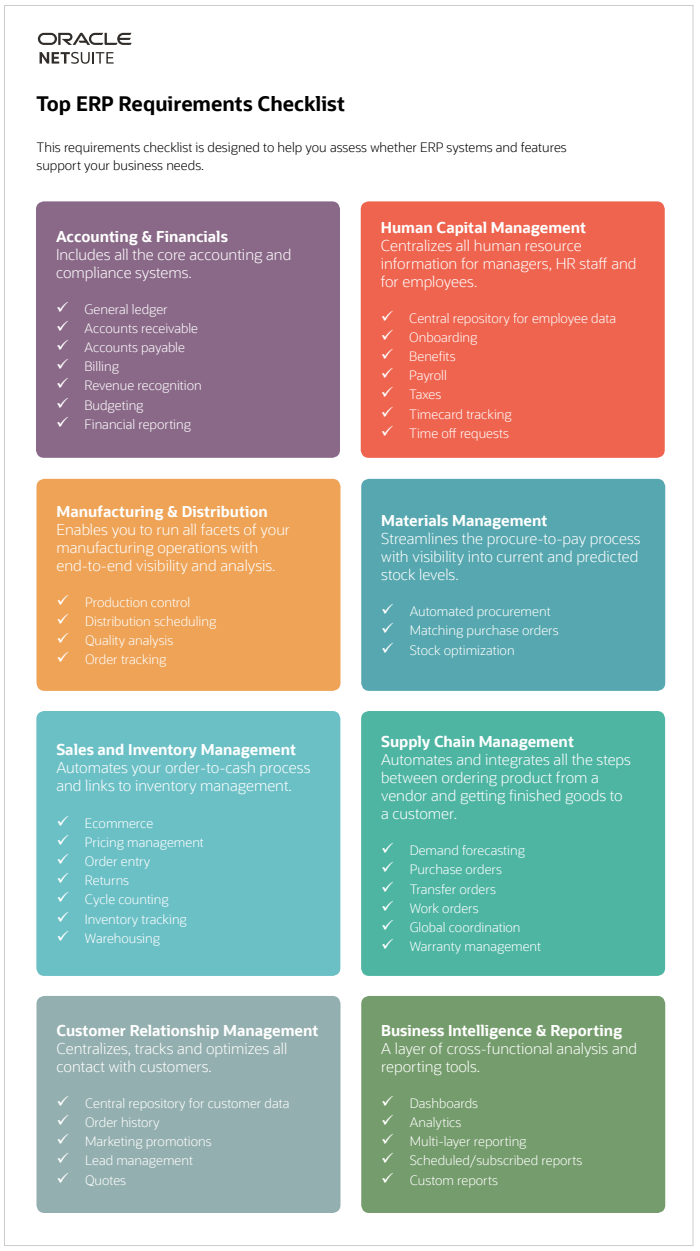
<style>
.page{position:relative;width:700px;height:1251px;background:#fff}
.page>*{position:absolute;margin:0;border:0;box-sizing:border-box;transform-origin:0 0}
.t1{font:700 20px "Oracle Sans";color:#000}
.t2{font:300 15px/18px "Oracle Sans";color:#fff}
.t3{font:700 15px "Oracle Sans";color:#fff}
.t4{font:300 13px "Oracle Sans";color:#fff}
.t5{font:300 13px/18px "Oracle Sans";color:#000}
</style>
<div class="page">
<div style="left:36px;top:201px;width:304px;height:257px;background:#8a6988;border-radius:8px"></div>
<div style="left:36px;top:479px;width:304px;height:212px;background:#eea357;border-radius:8px"></div>
<div style="left:36px;top:711px;width:304px;height:265px;background:#6bc0c6;border-radius:8px"></div>
<div style="left:36px;top:996px;width:304px;height:217px;background:#94afaf;border-radius:8px"></div>
<div style="left:361px;top:201px;width:304px;height:257px;background:#ee644f;border-radius:8px"></div>
<div style="left:361px;top:479px;width:304px;height:212px;background:#56a7af;border-radius:8px"></div>
<div style="left:361px;top:711px;width:304px;height:265px;background:#4eb5a3;border-radius:8px"></div>
<div style="left:361px;top:996px;width:304px;height:217px;background:#759c6c;border-radius:8px"></div>
<svg style="left:40px;top:52px;width:74px;height:12px"></svg>
<svg style="left:38px;top:33px;width:94px;height:12px"></svg>
<h1 class="t1" style="left:36px;top:91px;width:310px">Top ERP Requirements Checklist</h1>
<p class="t5" style="left:36px;top:139px;width:532px">This requirements checklist is designed to help you assess whether ERP systems and features support your business needs.</p>
<p class="t3" style="left:56px;top:227px;width:173px">Accounting &amp; Financials</p>
<p class="t2" style="left:56px;top:245px;width:237px">Includes all the core accounting and compliance systems.</p>
<p class="t4" style="left:56px;top:301px;width:113px">✓ General ledger</p>
<p class="t4" style="left:56px;top:320px;width:144px">✓ Accounts receivable</p>
<p class="t4" style="left:56px;top:340px;width:130px">✓ Accounts payable</p>
<p class="t4" style="left:56px;top:359px;width:65px">✓ Billing</p>
<p class="t4" style="left:56px;top:378px;width:147px">✓ Revenue recognition</p>
<p class="t4" style="left:56px;top:397px;width:89px">✓ Budgeting</p>
<p class="t4" style="left:56px;top:416px;width:137px">✓ Financial reporting</p>
<p class="t3" style="left:56px;top:502px;width:213px">Manufacturing &amp; Distribution</p>
<p class="t2" style="left:56px;top:520px;width:235px">Enables you to run all facets of your manufacturing operations with end-to-end visibility and analysis.</p>
<p class="t4" style="left:56px;top:594px;width:135px">✓ Production control</p>
<p class="t4" style="left:56px;top:613px;width:161px">✓ Distribution scheduling</p>
<p class="t4" style="left:56px;top:633px;width:118px">✓ Quality analysis</p>
<p class="t4" style="left:56px;top:652px;width:111px">✓ Order tracking</p>
<p class="t3" style="left:56px;top:740px;width:241px">Sales and Inventory Management</p>
<p class="t2" style="left:56px;top:759px;width:256px">Automates your order-to-cash process and links to inventory management.</p>
<p class="t4" style="left:56px;top:815px;width:98px">✓ Ecommerce</p>
<p class="t4" style="left:56px;top:834px;width:149px">✓ Pricing management</p>
<p class="t4" style="left:56px;top:853px;width:96px">✓ Order entry</p>
<p class="t4" style="left:56px;top:873px;width:74px">✓ Returns</p>
<p class="t4" style="left:56px;top:892px;width:114px">✓ Cycle counting</p>
<p class="t4" style="left:56px;top:911px;width:132px">✓ Inventory tracking</p>
<p class="t4" style="left:56px;top:930px;width:105px">✓ Warehousing</p>
<p class="t3" style="left:56px;top:1021px;width:263px">Customer Relationship Management</p>
<p class="t2" style="left:56px;top:1039px;width:232px">Centralizes, tracks and optimizes all contact with customers.</p>
<p class="t4" style="left:56px;top:1095px;width:234px">✓ Central repository for customer data</p>
<p class="t4" style="left:56px;top:1114px;width:105px">✓ Order history</p>
<p class="t4" style="left:56px;top:1133px;width:157px">✓ Marketing promotions</p>
<p class="t4" style="left:56px;top:1153px;width:138px">✓ Lead management</p>
<p class="t4" style="left:56px;top:1172px;width:71px">✓ Quotes</p>
<p class="t3" style="left:381px;top:218px;width:207px">Human Capital Management</p>
<p class="t2" style="left:381px;top:236px;width:257px">Centralizes all human resource information for managers, HR staff and for employees.</p>
<p class="t4" style="left:381px;top:310px;width:237px">✓ Central repository for employee data</p>
<p class="t4" style="left:381px;top:329px;width:98px">✓ Onboarding</p>
<p class="t4" style="left:381px;top:349px;width:76px">✓ Benefits</p>
<p class="t4" style="left:381px;top:368px;width:68px">✓ Payroll</p>
<p class="t4" style="left:381px;top:387px;width:62px">✓ Taxes</p>
<p class="t4" style="left:381px;top:406px;width:133px">✓ Timecard tracking</p>
<p class="t4" style="left:381px;top:425px;width:130px">✓ Time off requests</p>
<p class="t3" style="left:381px;top:511px;width:168px">Materials Management</p>
<p class="t2" style="left:381px;top:530px;width:261px">Streamlines the procure-to-pay process with visibility into current and predicted stock levels.</p>
<p class="t4" style="left:381px;top:604px;width:171px">✓ Automated procurement</p>
<p class="t4" style="left:381px;top:623px;width:179px">✓ Matching purchase orders</p>
<p class="t4" style="left:381px;top:642px;width:135px">✓ Stock optimization</p>
<p class="t3" style="left:381px;top:732px;width:194px">Supply Chain Management</p>
<p class="t2" style="left:381px;top:751px;width:251px">Automates and integrates all the steps between ordering product from a vendor and getting finished goods to a customer.</p>
<p class="t4" style="left:381px;top:843px;width:145px">✓ Demand forecasting</p>
<p class="t4" style="left:381px;top:862px;width:122px">✓ Purchase orders</p>
<p class="t4" style="left:381px;top:881px;width:116px">✓ Transfer orders</p>
<p class="t4" style="left:381px;top:900px;width:99px">✓ Work orders</p>
<p class="t4" style="left:381px;top:919px;width:141px">✓ Global coordination</p>
<p class="t4" style="left:381px;top:939px;width:162px">✓ Warranty management</p>
<p class="t3" style="left:381px;top:1021px;width:242px">Business Intelligence &amp; Reporting</p>
<p class="t2" style="left:381px;top:1039px;width:258px">A layer of cross-functional analysis and reporting tools.</p>
<p class="t4" style="left:381px;top:1095px;width:98px">✓ Dashboards</p>
<p class="t4" style="left:381px;top:1114px;width:82px">✓ Analytics</p>
<p class="t4" style="left:381px;top:1133px;width:147px">✓ Multi-layer reporting</p>
<p class="t4" style="left:381px;top:1153px;width:203px">✓ Scheduled/subscribed reports</p>
<p class="t4" style="left:381px;top:1172px;width:118px">✓ Custom reports</p>
</div>
